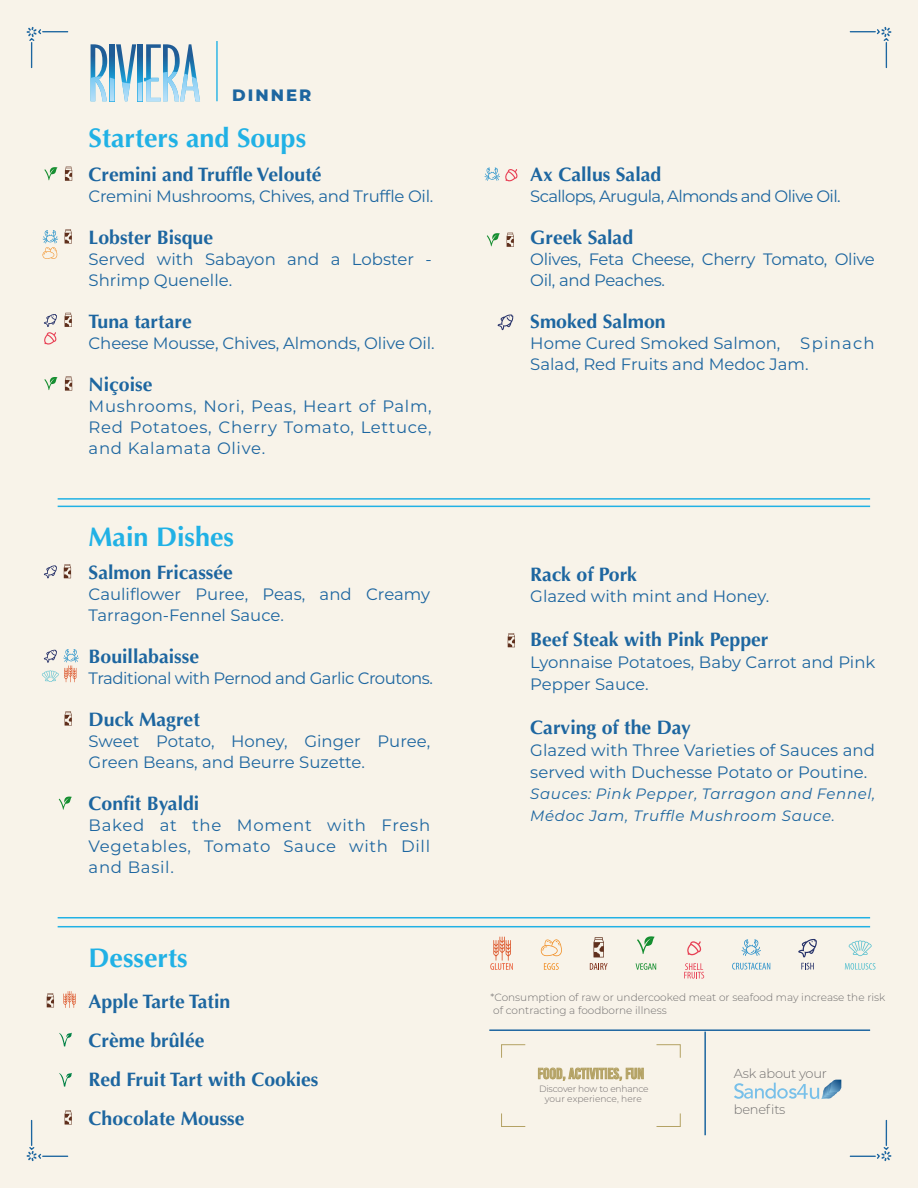
<style>
.page{position:relative;width:918px;height:1188px;background:#f8f3e9}
.page>*{position:absolute;margin:0;border:0;box-sizing:border-box;transform-origin:0 0}
.t1{font:700 27px "Optima";color:#21b1e5}
.t2{font:700 19.5px/39px "Optima";color:#1d66a0}
.t3{font:16.5px/21px "Montserrat";color:#1d66a0}
.t4{font:16.5px/21px "Montserrat";letter-spacing:-.02em;color:#1d66a0}
.t5{font:16.5px "Montserrat";letter-spacing:-.03em;color:#1d66a0}
.t6{font:16.5px "Montserrat";letter-spacing:-.04em;color:#1d66a0}
.t7{font:800 16.5px "Montserrat";letter-spacing:.12em;color:#1d66a0}
.t8{font:15.15px "Bebas Kai";color:#b4a264}
.t9{font:italic 15px/21.9px "Montserrat";letter-spacing:.045em;color:#1d66a0}
.t10{font:300 13.05px "Montserrat";letter-spacing:-.02em;color:#716f6f}
.t11{font:300 10.5px/12.6px "Montserrat";color:#716f6f}
.t12{font:300 9.15px "Montserrat";letter-spacing:-.025em;color:#716c6d}
.t13{font:300 9.15px "Montserrat";color:#716c6d}
</style>
<div class="page">
<svg style="left:91px;top:44px;width:109px;height:57px"></svg>
<hr style="left:489px;top:1029px;width:381px;height:2px;background:#1d66a0">
<hr style="left:704px;top:1032px;width:2px;height:103px;background:#1d66a0">
<svg style="left:507px;top:233px;width:7px;height:14px"></svg>
<svg style="left:43px;top:230px;width:15px;height:29px"></svg>
<svg style="left:65px;top:313px;width:7px;height:14px"></svg>
<svg style="left:65px;top:229px;width:7px;height:15px"></svg>
<svg style="left:44px;top:314px;width:13px;height:31px"></svg>
<svg style="left:485px;top:168px;width:33px;height:13px"></svg>
<svg style="left:44px;top:565px;width:13px;height:13px"></svg>
<svg style="left:64px;top:564px;width:7px;height:14px"></svg>
<svg style="left:42px;top:649px;width:37px;height:33px"></svg>
<svg style="left:65px;top:711px;width:7px;height:15px"></svg>
<svg style="left:63px;top:991px;width:13px;height:17px"></svg>
<svg style="left:47px;top:993px;width:7px;height:14px"></svg>
<svg style="left:490px;top:937px;width:23px;height:33px"></svg>
<svg style="left:637px;top:936px;width:18px;height:18px"></svg>
<svg style="left:636px;top:963px;width:20px;height:7px"></svg>
<svg style="left:541px;top:939px;width:21px;height:17px"></svg>
<svg style="left:544px;top:963px;width:15px;height:7px"></svg>
<svg style="left:849px;top:940px;width:23px;height:16px"></svg>
<svg style="left:845px;top:963px;width:31px;height:7px"></svg>
<svg style="left:687px;top:941px;width:15px;height:14px"></svg>
<svg style="left:684px;top:963px;width:20px;height:16px"></svg>
<svg style="left:742px;top:939px;width:19px;height:17px"></svg>
<svg style="left:732px;top:963px;width:38px;height:7px"></svg>
<svg style="left:798px;top:939px;width:19px;height:18px"></svg>
<svg style="left:801px;top:963px;width:13px;height:7px"></svg>
<svg style="left:593px;top:937px;width:11px;height:20px"></svg>
<svg style="left:590px;top:963px;width:18px;height:7px"></svg>
<svg style="left:498px;top:314px;width:15px;height:16px"></svg>
<svg style="left:487px;top:233px;width:13px;height:13px"></svg>
<svg style="left:65px;top:167px;width:7px;height:14px"></svg>
<svg style="left:65px;top:376px;width:7px;height:15px"></svg>
<svg style="left:508px;top:633px;width:7px;height:14px"></svg>
<hr style="left:58px;top:917px;width:812px;height:2px;background:#21b1e5">
<hr style="left:58px;top:926px;width:812px;height:1px;background:#21b1e5">
<hr style="left:58px;top:498px;width:812px;height:2px;background:#21b1e5">
<hr style="left:58px;top:506px;width:812px;height:1px;background:#21b1e5">
<svg style="left:59px;top:1033px;width:13px;height:13px"></svg>
<svg style="left:59px;top:1073px;width:13px;height:14px"></svg>
<svg style="left:44px;top:167px;width:14px;height:13px"></svg>
<svg style="left:44px;top:377px;width:14px;height:13px"></svg>
<svg style="left:59px;top:797px;width:13px;height:13px"></svg>
<hr style="left:216px;top:41px;width:2px;height:60px;background:#21b1e5">
<svg style="left:850px;top:27px;width:41px;height:41px"></svg>
<svg style="left:27px;top:27px;width:41px;height:41px"></svg>
<svg style="left:850px;top:1120px;width:41px;height:41px"></svg>
<svg style="left:27px;top:1110px;width:45px;height:51px"></svg>
<svg style="left:734px;top:1080px;width:107px;height:19px"></svg>
<svg style="left:656px;top:1044px;width:25px;height:14px"></svg>
<svg style="left:656px;top:1113px;width:25px;height:14px"></svg>
<svg style="left:501px;top:1044px;width:25px;height:14px"></svg>
<svg style="left:501px;top:1113px;width:25px;height:14px"></svg>
<svg style="left:538px;top:1067px;width:106px;height:14px"></svg>
<p class="t7" style="left:232px;top:83px;width:81px">DINNER</p>
<h1 class="t1" style="left:89px;top:122px;width:219px">Starters and Soups</h1>
<p class="t2" style="left:89px;top:155px;width:235px">Cremini and Truffle Velouté</p>
<p class="t4" style="left:89px;top:185px;width:346px">Cremini Mushrooms, Chives, and Truffle Oil.</p>
<p class="t2" style="left:89px;top:218px;width:126px">Lobster Bisque</p>
<p class="t3" style="left:89px;top:248px;width:345px">Served with Sabayon and a Lobster -<br>Shrimp Quenelle.</p>
<p class="t2" style="left:89px;top:302px;width:105px">Tuna tartare</p>
<p class="t3" style="left:89px;top:332px;width:348px">Cheese Mousse, Chives, Almonds, Olive Oil.</p>
<p class="t2" style="left:89px;top:365px;width:65px">Niçoise</p>
<p class="t3" style="left:89px;top:395px;width:345px;text-align:justify">Mushrooms, Nori, Peas, Heart of Palm, Red Potatoes, Cherry Tomato, Lettuce, and Kalamata Olive.</p>
<h1 class="t1" style="left:89px;top:521px;width:147px">Main Dishes</h1>
<p class="t2" style="left:89px;top:553px;width:146px">Salmon Fricassée</p>
<p class="t3" style="left:89px;top:583px;width:343px">Cauliflower Puree, Peas, and Creamy<br>Tarragon-Fennel Sauce.</p>
<p class="t2" style="left:89px;top:637px;width:112px">Bouillabaisse</p>
<p class="t5" style="left:89px;top:667px;width:346px">Traditional with Pernod and Garlic Croutons.</p>
<p class="t2" style="left:89px;top:700px;width:113px">Duck Magret</p>
<p class="t3" style="left:89px;top:730px;width:343px">Sweet Potato, Honey, Ginger Puree,<br>Green Beans, and Beurre Suzette.</p>
<p class="t2" style="left:89px;top:784px;width:112px">Confit Byaldi</p>
<p class="t3" style="left:89px;top:814px;width:343px;text-align:justify">Baked at the Moment with Fresh Vegetables, Tomato Sauce with Dill and Basil.</p>
<h1 class="t1" style="left:89px;top:942px;width:101px">Desserts</h1>
<p class="t2" style="left:89px;top:982px;width:231px">Apple Tarte Tatin<br>Crème brûlée<br>Red Fruit Tart with Cookies<br>Chocolate Mousse</p>
<p class="t2" style="left:530px;top:155px;width:133px">Ax Callus Salad</p>
<p class="t6" style="left:530px;top:185px;width:312px">Scallops, Arugula, Almonds and Olive Oil.</p>
<p class="t2" style="left:530px;top:218px;width:104px">Greek Salad</p>
<p class="t4" style="left:530px;top:248px;width:346px">Olives, Feta Cheese, Cherry Tomato, Olive<br>Oil, and Peaches.</p>
<p class="t2" style="left:530px;top:302px;width:137px">Smoked Salmon</p>
<p class="t3" style="left:530px;top:332px;width:346px">Home Cured Smoked Salmon, Spinach<br>Salad, Red Fruits and Medoc Jam.</p>
<p class="t2" style="left:530px;top:555px;width:108px">Rack of Pork</p>
<p class="t3" style="left:530px;top:586px;width:241px">Glazed with mint and Honey.</p>
<p class="t2" style="left:530px;top:620px;width:240px">Beef Steak with Pink Pepper</p>
<p class="t3" style="left:530px;top:651px;width:347px;line-height:21.9px">Lyonnaise Potatoes, Baby Carrot and Pink<br>Pepper Sauce.</p>
<p class="t2" style="left:530px;top:708px;width:162px">Carving of the Day</p>
<p class="t3" style="left:530px;top:738px;width:346px;line-height:21.9px">Glazed with Three Varieties of Sauces and served with Duchesse Potato or Poutine.</p>
<p class="t9" style="left:530px;top:783px;width:347px">Sauces: Pink Pepper, Tarragon and Fennel,<br>Médoc Jam, Truffle Mushroom Sauce.</p>
<p class="t11" style="left:491px;top:991px;width:396px">*Consumption of raw or undercooked meat or seafood may increase the risk of contracting a foodborne illness</p>
<p class="t8" style="left:538px;top:1065px;width:108px">FOOD, ACTIVITIES, FUN</p>
<p class="t13" style="left:545px;top:1092px;width:99px">your experience, here</p>
<p class="t12" style="left:539px;top:1082px;width:111px">Discover how to enhance</p>
<p class="t10" style="left:734px;top:1064px;width:95px">Ask about your</p>
<p class="t10" style="left:734px;top:1100px;width:53px">benefits</p>
</div>
